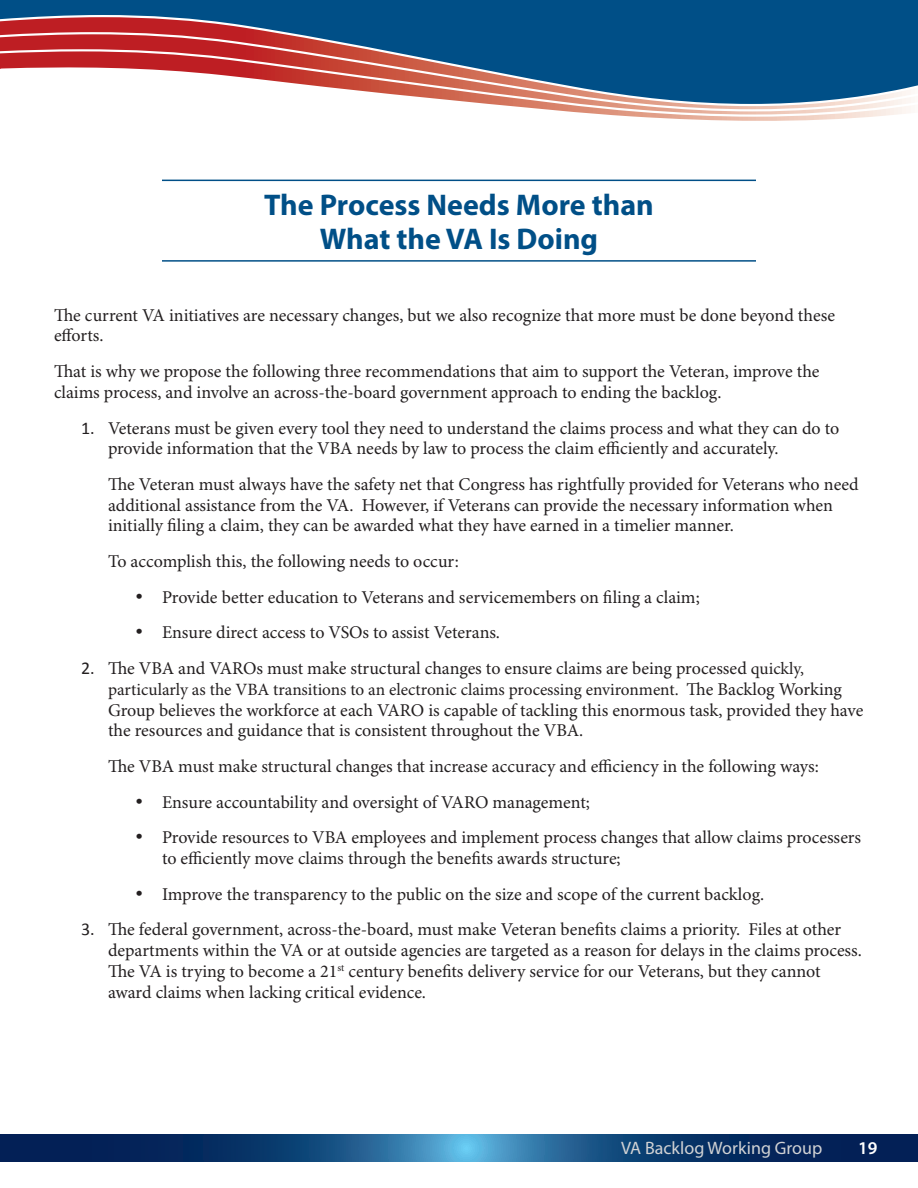
<style>
.page{position:relative;width:918px;height:1188px;background:#fff}
.page>*{position:absolute;margin:0;border:0;box-sizing:border-box;transform-origin:0 0}
.Head_New{font:700 30px/34.5px "Myriad Pro";color:#004f87;text-align:center}
.t1{font:18px/20.7px "Minion Pro";letter-spacing:-.005em;color:#231f20}
.t2{font:18px "Myriad Pro";color:#d1d2d4}
.t3{font:600 18px "Myriad Pro";color:#fff}
.t4{font:17.25px "Minion Pro";color:#231f20}
.s1{font-family:"Calibri"}
.s2{font-size:17.25px}
.s3{font-size:18px}
</style>
<div class="page">
<div style="left:0;top:0;width:918px;height:15px;background:#004f87"></div>
<svg style="left:643px;top:117px;width:222px;height:4px"></svg>
<svg style="left:0;top:15px;width:918px;height:17px;background:#2f4c78"></svg>
<svg style="left:564px;top:111px;width:347px;height:6px"></svg>
<svg style="left:0;top:32px;width:918px;height:79px"></svg>
<svg style="left:0;top:1134px;width:918px;height:27px;background:#154578"></svg>
<hr style="left:162px;top:180px;width:594px;height:1px;background:#004f87">
<hr style="left:162px;top:260px;width:594px;height:2px;background:#004f87">
<p class="Head_New" style="left:264px;top:187px;width:391px">The Process Needs More than<br>What the VA Is Doing</p>
<p class="t1" style="left:54px;top:305px;width:783px">The current VA initiatives are necessary changes, but we also recognize that more must be done beyond these efforts.</p>
<p class="t1" style="left:54px;top:362px;width:767px">That is why we propose the following three recommendations that aim to support the Veteran, improve the claims process, and involve an across-the-board government approach to ending the backlog.</p>
<p class="t1" style="left:108px;top:418px;width:733px;text-indent:-27px"><span class="s1">1.</span> Veterans must be given every tool they need to understand the claims process and what they can do to provide information that the VBA needs by law to process the claim efficiently and accurately.</p>
<p class="t1" style="left:108px;top:475px;width:752px">The Veteran must always have the safety net that Congress has rightfully provided for Veterans who need additional assistance from the VA. However, if Veterans can provide the necessary information when initially filing a claim, they can be awarded what they have earned in a timelier manner.</p>
<p class="t1" style="left:108px;top:552px;width:352px">To accomplish this, the following needs to occur:</p>
<p class="t1" style="left:135px;top:587px;width:566px">• Provide better education to Veterans and servicemembers on filing a claim;</p>
<p class="t1" style="left:135px;top:623px;width:367px">• Ensure direct access to VSOs to assist Veterans.</p>
<p class="t1" style="left:81px;top:659px;width:725px"><span class="s1">2.</span> The VBA and VAROs must make structural changes to ensure claims are being processed <span class="s2">quickly,</span></p>
<p class="t4" style="left:108px;top:679px;width:736px">particularly as the VBA transitions to an electronic claims processing environment. <span class="s3">The Backlog Working</span></p>
<p class="t1" style="left:108px;top:700px;width:757px">Group believes the workforce at each VARO is capable of tackling this enormous task, provided they have the resources and guidance that is consistent throughout the VBA.</p>
<p class="t1" style="left:108px;top:757px;width:712px">The VBA must make structural changes that increase accuracy and efficiency in the following ways:</p>
<p class="t1" style="left:135px;top:792px;width:456px">• Ensure accountability and oversight of VARO management;</p>
<p class="t1" style="left:162px;top:828px;width:701px;text-indent:-27px">• Provide resources to VBA employees and implement process changes that allow claims processers to efficiently move claims through the benefits awards structure;</p>
<p class="t1" style="left:135px;top:884px;width:631px">• Improve the transparency to the public on the size and scope of the current backlog.</p>
<p class="t1" style="left:108px;top:920px;width:755px;text-indent:-27px"><span class="s1">3.</span> The federal government, across-the-board, must make Veteran benefits claims a priority. Files at other departments within the VA or at outside agencies are targeted as a reason for delays in the claims process.<br>The VA is trying to become a 21<sup>st</sup> century benefits delivery service for our Veterans, but they cannot award claims when lacking critical evidence.</p>
<p class="t2" style="left:621px;top:1137px;width:203px">VA Backlog Working Group</p>
<p class="t3" style="left:858px;top:1137px;width:21px">19</p>
</div>
